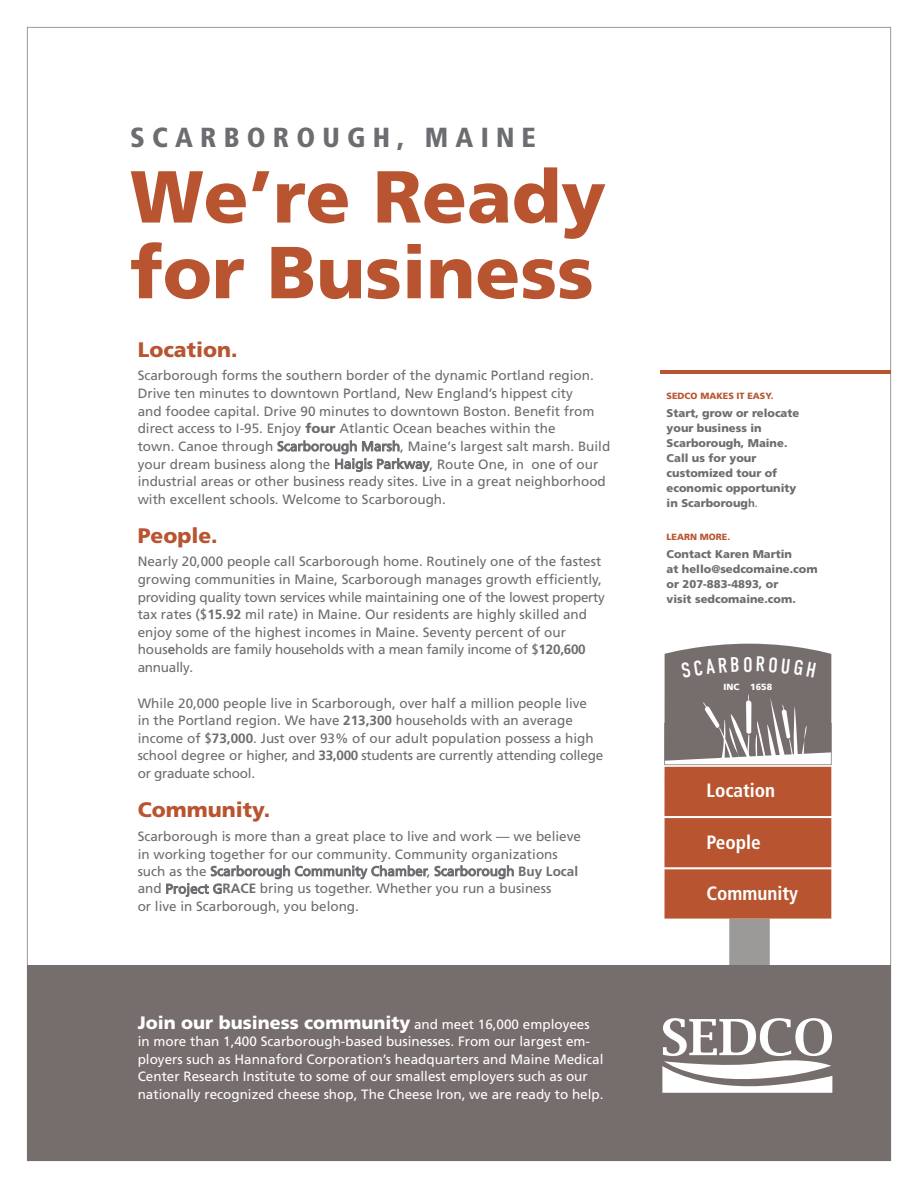
<style>
.page{position:relative;width:918px;height:1188px;background:#fff}
.page>*{position:absolute;margin:0;border:0;box-sizing:border-box;transform-origin:0 0}
.t1{font:900 73.5px/75.8px "Frutiger";color:#b85530}
.t2{font:900 condensed 27.6px "Frutiger";letter-spacing:.26em;color:#6c6d70}
.t3{font:21.15px "DIN Condensed";color:#fff}
.t4{font:900 21px "Frutiger";color:#b85530}
.t5{font:700 condensed 19.2px "Frutiger";color:#fff}
.t6{font:900 18px "Frutiger";color:#fff}
.t7{font:13.5px/17.7px "Frutiger";color:#6c6d70}
.t8{font:13.5px/17.7px "Frutiger";color:#fff}
.t9{font:900 11.25px/15px "Frutiger";color:#6c6d70}
.t10{font:900 9px "Frutiger";color:#b85530}
.t11{font:900 9px "Frutiger LT Std";color:#fff}
.s1{font-family:"Frutiger LT Std"}
.s2{font-family:"Frutiger LT Std";font-weight:900}
.s3{font-family:"Frutiger LT Std";font-weight:700}
.s4{font-weight:400;font-size:13.5px}
.s5{font-weight:700}
.s6{font-weight:400}
</style>
<div class="page">
<div style="left:27px;top:27px;width:864px;height:1134px;background:#fff;border:1px solid #9c9999"></div>
<hr style="left:661px;top:370px;width:230px;height:4px;background:#b85530">
<div style="left:729px;top:919px;width:41px;height:56px;background:#9c9999"></div>
<div style="left:664px;top:723px;width:168px;height:42px;border:1px solid #9c9999"></div>
<div style="left:664px;top:767px;width:167px;height:49px;background:#b85530"></div>
<div style="left:664px;top:818px;width:167px;height:49px;background:#b85530"></div>
<div style="left:664px;top:869px;width:167px;height:50px;background:#b85530"></div>
<div style="left:27px;top:965px;width:864px;height:196px;background:#766e6c"></div>
<svg style="left:662px;top:1018px;width:170px;height:75px"></svg>
<svg style="left:665px;top:644px;width:166px;height:118px;background:#87807f"></svg>
<h2 class="t2" style="left:130px;top:121px;width:407px">SCARBOROUGH, MAINE</h2>
<h1 class="t1" style="left:130px;top:158px;width:477px">We’re read<span class="s1">y </span>for Business</h1>
<h3 class="t4" style="left:138px;top:337px;width:101px">Location.</h3>
<p class="t7" style="left:138px;top:367px;width:474px">Scarborough forms the southern border of the dynamic Portland region.<br>Drive ten minutes to downtown Portland, New England’s hippest city<br>and foodee capital. Drive 90 minutes to downtown Boston. Benefit from direct access to I-95. Enjoy <span class="s2">four</span> Atlantic Ocean beaches within the<br>town. Canoe through Scarborough Marsh, Maine’s largest salt marsh. Build your dream business along the Haigis Parkway, Route One, in one of our industrial areas or other business ready sites. Live in a great neighborhood with excellent schools. Welcome to Scarborough.</p>
<h3 class="t4" style="left:138px;top:523px;width:81px">People.</h3>
<p class="t7" style="left:138px;top:553px;width:469px">Nearly 20,000 people call Scarborough home. Routinely one of the fastest growing communities in Maine, Scarborough manages growth efficiently, providing quality town services while maintaining one of the lowest property tax rates ($<span class="s3">15.92</span> mil rate) in Maine. Our residents are highly skilled and enjoy some of the highest incomes in Maine. Seventy percent of our hous<span class="s3">e</span>holds are family households with a mean family income of $<span class="s3">120,600 </span>annually.</p>
<p class="t7" style="left:138px;top:694px;width:467px">While 20,000 people live in Scarborough, over half a million people live<br>in the Portland region. We have <span class="s3">213,300</span> households with an average income of $<span class="s3">73,000</span>. Just over 93% of our adult population possess a high school degree or higher, and <span class="s3">33,000</span> students are currently attending college or graduate school.</p>
<h3 class="t4" style="left:138px;top:797px;width:134px">Community.</h3>
<p class="t7" style="left:138px;top:827px;width:445px">Scarborough is more than a great place to live and work — we believe in working together for our community. Community organizations such as the Scarborough Community Chamber, Scarborough <span class="s3">Buy Local </span>and Project G<span class="s3">RACE</span> bring us together. Whether you run a business<br>or live in Scarborough, you belong.</p>
<h3 class="t6" style="left:138px;top:1011px;width:453px">Join our business community <span class="s4">and meet 16,000 employees</span></h3>
<p class="t8" style="left:138px;top:1033px;width:467px">in more than 1,400 Scarborough-based businesses. From our largest em&shy;ployers such as Hannaford Corporation’s headquarters and Maine Medical Center Research Institute to some of our smallest employers such as our nationally recognized cheese shop, The Cheese Iron, we are ready to help.</p>
<p class="t10" style="left:667px;top:391px;width:109px">SEDCO makes it easy.</p>
<p class="t9" style="left:667px;top:406px;width:134px">Start, grow or relocate your business in<br>Scarborough, Maine.<br>Call us for your customized tour of economic opportunity in Scarboroug<span class="s5">h</span><span class="s6">.</span></p>
<p class="t10" style="left:667px;top:532px;width:65px">Learn more.</p>
<p class="t9" style="left:667px;top:547px;width:152px">Contact Karen Martin<br>at hello@sedcomaine.com or 207-883-4893, or<br>visit sedcomaine.com.</p>
<h3 class="t3" style="left:743px;top:652px;width:11px">O</h3>
<p class="t11" style="left:723px;top:681px;width:50px">INC 1658</p>
<h3 class="t5" style="left:706px;top:779px;width:70px">Location</h3>
<h3 class="t5" style="left:706px;top:831px;width:56px">People</h3>
<h3 class="t5" style="left:706px;top:882px;width:93px">Community</h3>
</div>
